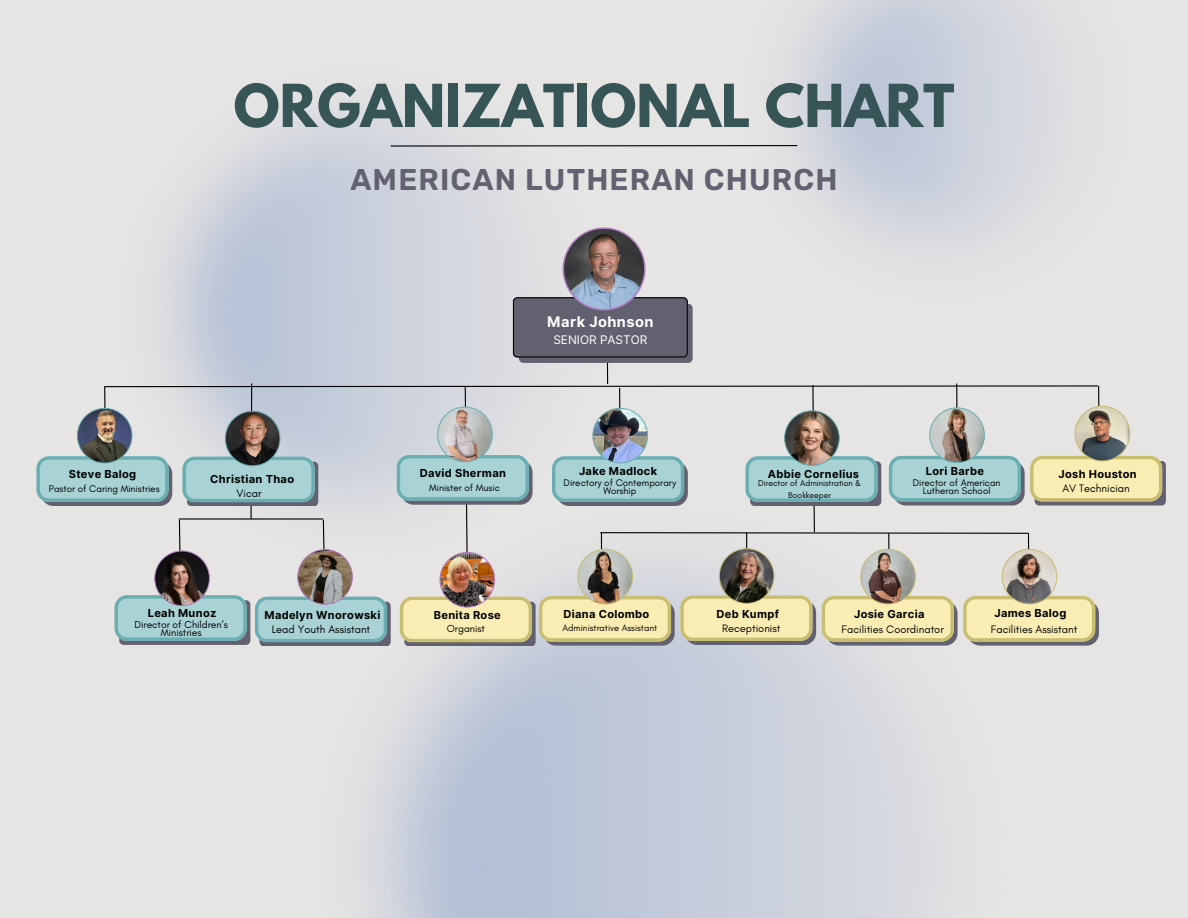
<style>
.page{position:relative;width:1188px;height:918px;background:#fff}
.page>*{position:absolute;margin:0;border:0;box-sizing:border-box;transform-origin:0 0}
.t1{font:700 52.5px "League Spartan";color:#375557}
.t2{font:600 30px "Rubik";letter-spacing:.04em;color:#626170}
.t3{font:700 14.55px "Inter";letter-spacing:.03em;color:#fff}
.t4{font:11.85px "Inter";color:#fff}
.t5{font:700 11.1px "Inter";letter-spacing:.03em;color:#000}
.t6{font:11.1px "Glacial Indifference";color:#000}
.t7{font:10.35px/7.6px "Glacial Indifference";color:#000;text-align:center}
.t8{font:9.75px/8.2px "Glacial Indifference";color:#000;text-align:center}
.t9{font:9.3px "Glacial Indifference";color:#000}
.t10{font:8.55px/11.6px "Glacial Indifference";color:#000;text-align:center}
</style>
<div class="page">
<hr style="left:391px;top:145px;width:406px;height:2px;background:#000">
<svg style="left:36px;top:227px;width:1130px;height:419px;background:#cbcecc"></svg>
<p class="t1" style="left:234px;top:80px;width:722px">ORGANIZATIONAL CHART</p>
<p class="t2" style="left:350px;top:162px;width:489px">AMERICAN LUTHERAN CHURCH</p>
<p class="t3" style="left:547px;top:313px;width:108px">Mark Johnson</p>
<p class="t4" style="left:553px;top:333px;width:96px">SENIOR PASTOR</p>
<p class="t5" style="left:69px;top:468px;width:69px">Steve Balog</p>
<p class="t8" style="left:49px;top:484px;width:112px">Pastor of Caring Ministries</p>
<p class="t5" style="left:210px;top:473px;width:85px">Christian Thao</p>
<p class="t6" style="left:237px;top:486px;width:27px">Vicar</p>
<p class="t5" style="left:420px;top:467px;width:88px">David Sherman</p>
<p class="t8" style="left:429px;top:483px;width:72px">Minister of Music</p>
<p class="t5" style="left:579px;top:465px;width:80px">Jake Madlock</p>
<p class="t8" style="left:564px;top:479px;width:114px">Directory of Contemporary<br>Worship</p>
<p class="t5" style="left:768px;top:468px;width:93px">Abbie Cornelius</p>
<p class="t10" style="left:758px;top:477px;width:104px">Director of Administration &amp;<br>Bookkeeper</p>
<p class="t5" style="left:926px;top:464px;width:60px">Lori Barbe</p>
<p class="t8" style="left:913px;top:478px;width:89px">Director of American<br>Lutheran School</p>
<p class="t5" style="left:1058px;top:467px;width:80px">Josh Houston</p>
<p class="t6" style="left:1062px;top:482px;width:69px">AV Technician</p>
<p class="t5" style="left:148px;top:607px;width:70px">Leah Munoz</p>
<p class="t7" style="left:134px;top:621px;width:95px">Director of Children’s<br>Ministries</p>
<p class="t5" style="left:264px;top:608px;width:117px">Madelyn Wnorowski</p>
<p class="t6" style="left:272px;top:623px;width:100px">Lead Youth Assistant</p>
<p class="t5" style="left:434px;top:608px;width:69px">Benita Rose</p>
<p class="t7" style="left:447px;top:625px;width:40px">Organist</p>
<p class="t5" style="left:564px;top:607px;width:87px">Diana Colombo</p>
<p class="t9" style="left:563px;top:622px;width:96px">Administrative Assistant</p>
<p class="t5" style="left:717px;top:607px;width:64px">Deb Kumpf</p>
<p class="t6" style="left:722px;top:622px;width:60px">Receptionist</p>
<p class="t5" style="left:854px;top:607px;width:72px">Josie Garcia</p>
<p class="t6" style="left:842px;top:622px;width:104px">Facilities Coordinator</p>
<p class="t5" style="left:995px;top:607px;width:73px">James Balog</p>
<p class="t6" style="left:991px;top:622px;width:88px">Facilities Assistant</p>
</div>
